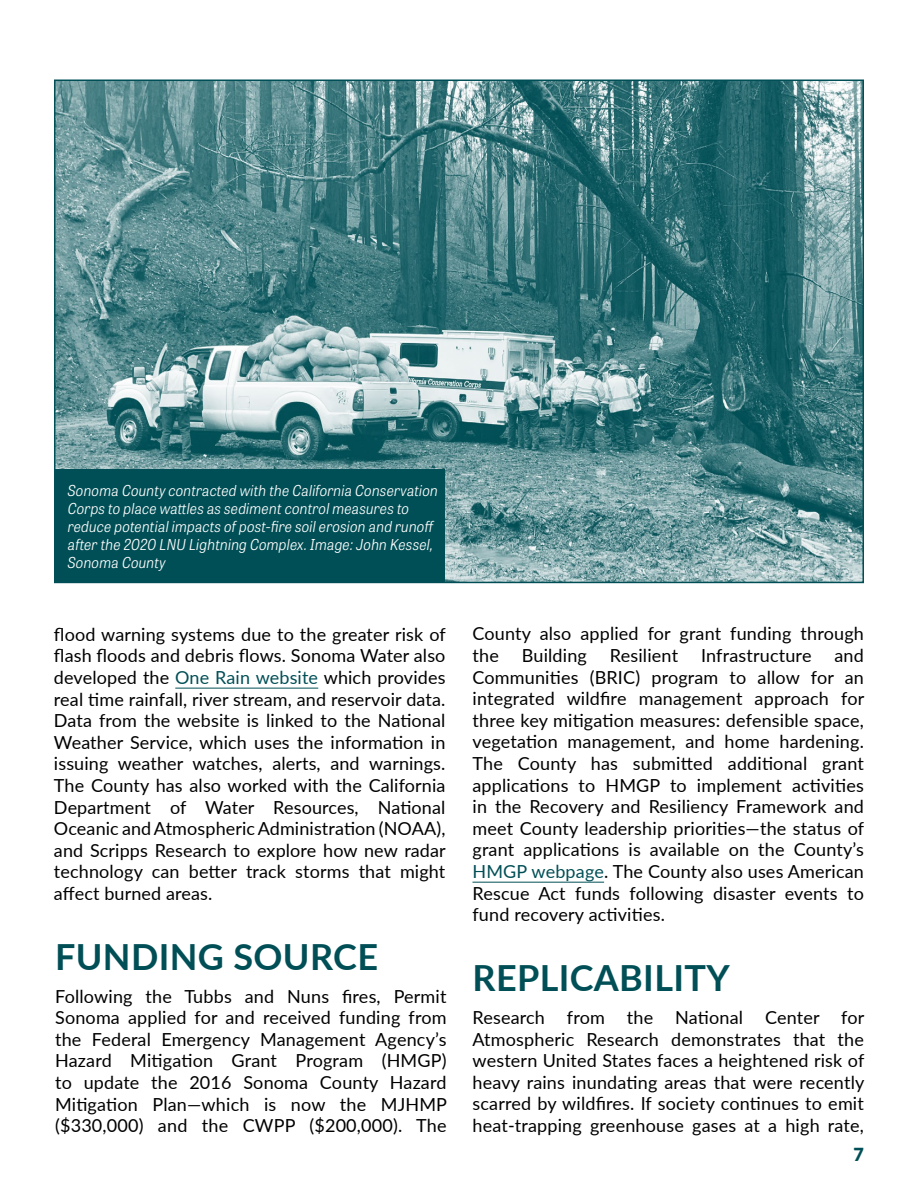
<style>
.page{position:relative;width:918px;height:1188px;background:#fff}
.page>*{position:absolute;margin:0;border:0;box-sizing:border-box;transform-origin:0 0}
.H2_Sub_Section_Title{font:700 36px "Lato";letter-spacing:.01em;color:#004f56}
.P_Body{font:18px/21.6px "Lato";letter-spacing:.01em;color:#000;text-align:justify}
.t1{font:900 18px "Lato";color:#004f56}
.t2{font:italic 300 15px/18px "Tablet Gothic Narrow";letter-spacing:.01em;color:#fff}
.s1{color:#004f56}
</style>
<div class="page">
<hr style="left:175px;top:688px;width:143px;height:1px;background:#004f56">
<svg style="left:54px;top:79px;width:810px;height:505px;background:#588b8f"></svg>
<hr style="left:472px;top:882px;width:132px;height:1px;background:#004f56">
<div style="left:55px;top:470px;width:390px;height:113px;background:#004f56"></div>
<p class="t2" style="left:68px;top:481px;width:372px">Sonoma County contracted with the California Conservation Corps to place wattles as sediment control measures to reduce potential impacts of post-fire soil erosion and runoff after the 2020 LNU Lightning Complex. Image: John Kessel, Sonoma County</p>
<p class="P_Body" style="left:54px;top:623px;width:393px">flood warning systems due to the greater risk of flash floods and debris flows. Sonoma Water also developed the <span class="s1">One Rain website</span> which provides real time rainfall, river stream, and reservoir data.<br>Data from the website is linked to the National Weather Service, which uses the information in issuing weather watches, alerts, and warnings.<br>The County has also worked with the California Department of Water Resources, National Oceanic and Atmospheric Administration (NOAA), and Scripps Research to explore how new radar technology can better track storms that might affect burned areas.</p>
<h2 class="H2_Sub_Section_Title" style="left:55px;top:931px;width:324px">FUNDING SOURCE</h2>
<p class="P_Body" style="left:55px;top:985px;width:393px">Following the Tubbs and Nuns fires, Permit Sonoma applied for and received funding from the Federal Emergency Management Agency’s Hazard Mitigation Grant Program (HMGP) to update the 2016 Sonoma County Hazard Mitigation Plan—which is now the MJHMP ($330,000) and the CWPP ($200,000). The</p>
<p class="P_Body" style="left:472px;top:622px;width:393px">County also applied for grant funding through the</p>
<p class="P_Body" style="left:472px;top:644px;width:393px;text-indent:362px">and Communities (BRIC) program to allow for an integrated wildfire management approach for three key mitigation measures: defensible space, vegetation management, and home hardening.<br>The County has submitted additional grant applications to HMGP to implement activities in the Recovery and Resiliency Framework and meet County leadership priorities—the status of grant applications is available on the County’s <span class="s1">HMGP webpage</span>. The County also uses American Rescue Act funds following disaster events to fund recovery activities.</p>
<p class="P_Body" style="left:522px;top:644px;width:67px">Building</p>
<p class="P_Body" style="left:610px;top:644px;width:70px">Resilient</p>
<p class="P_Body" style="left:701px;top:644px;width:112px">Infrastructure</p>
<h2 class="H2_Sub_Section_Title" style="left:472px;top:952px;width:259px">REPLICABILITY</h2>
<p class="P_Body" style="left:472px;top:1006px;width:393px">Research from the National Center for Atmospheric Research demonstrates that the western United States faces a heightened risk of heavy rains inundating areas that were recently scarred by wildfires. If society continues to emit heat-trapping greenhouse gases at a high rate,</p>
<p class="t1" style="left:854px;top:1141px;width:12px">7</p>
</div>
